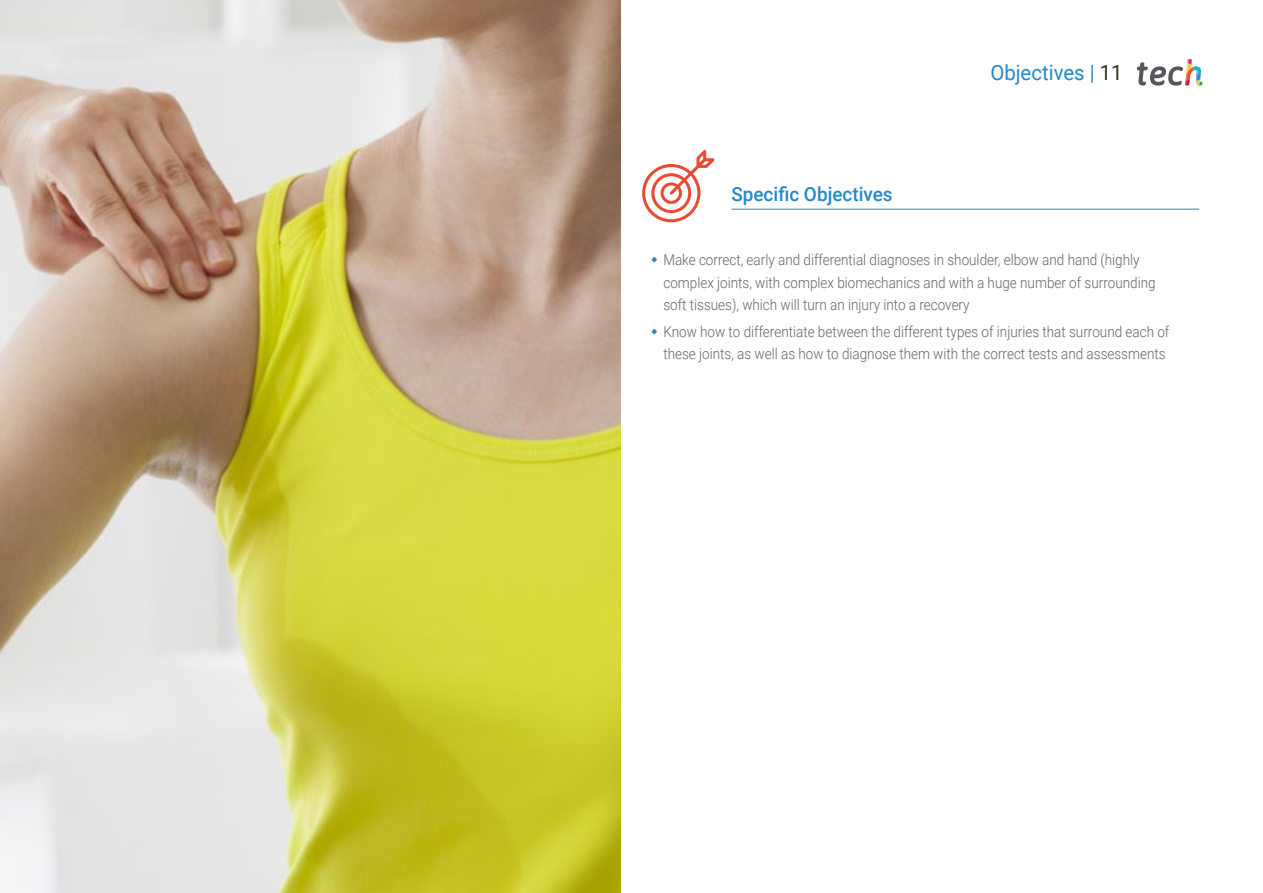
<style>
.page{position:relative;width:1263px;height:893px;background:#fff}
.page>*{position:absolute;margin:0;border:0;box-sizing:border-box;transform-origin:0 0}
.t1{font:21px "Roboto";color:#2488c9}
.t2{font:500 19.5px "Roboto";color:#2488c9}
.t3{font:300 15px/22.5px "Roboto";color:#61646a;scale:.9 1}
.s1{color:#312e20}
</style>
<div class="page">
<img style="left:0;top:0;width:621px;height:893px">
<svg style="left:642px;top:150px;width:72px;height:72px"></svg>
<svg style="left:1137px;top:59px;width:65px;height:27px"></svg>
<hr style="left:731px;top:209px;width:468px;height:1px;background:#2488c9">
<h2 class="t2" style="left:731px;top:180px;width:163px">Specific Objectives</h2>
<h1 class="t1" style="left:990px;top:57px;width:134px">Objectives | <span class="s1">11</span></h1>
<p class="t3" style="left:663px;top:248px;width:548px">Make correct, early and differential diagnoses in shoulder, elbow and hand (highly complex joints, with complex biomechanics and with a huge number of surrounding soft tissues), which will turn an injury into a recovery</p>
<p class="t3" style="left:663px;top:320px;width:564px">Know how to differentiate between the different types of injuries that surround each of these joints, as well as how to diagnose them with the correct tests and assessments</p>
</div>
